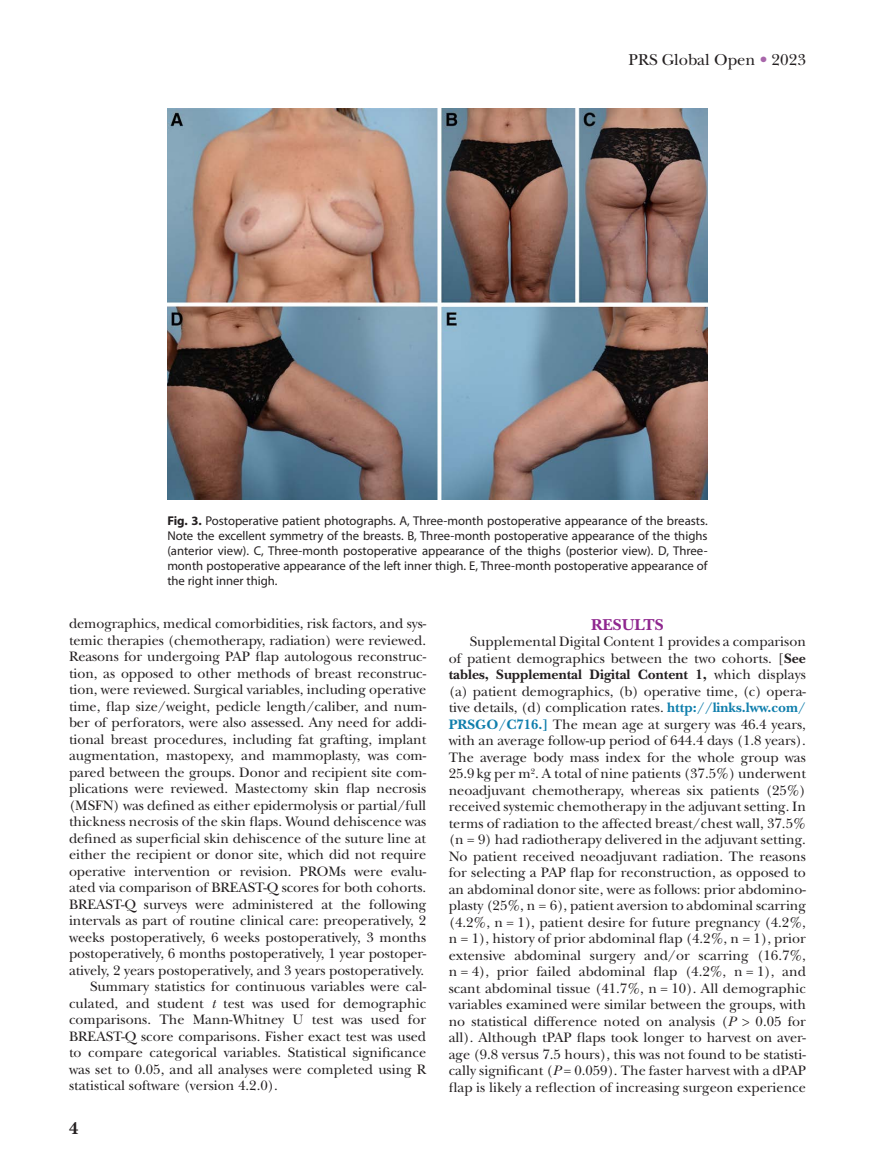
<style>
.page{position:relative;width:878px;height:1175px;background:#fff}
.page>*{position:absolute;margin:0;border:0;box-sizing:border-box;transform-origin:0 0}
.t1{font:700 18px "New Baskerville Std";color:#231f20}
.t2{font:16.5px "New Baskerville Std";color:#231f20}
.t3{font:700 16.5px "New Baskerville Std";color:#8f278f}
.t4{font:14.25px/16.5px "New Baskerville Std";letter-spacing:-.005em;color:#231f20;text-align:justify}
.t5{font:12.75px/15px "Myriad Pro";color:#231f20;text-align:justify}
.s1{color:#a866aa}
.s2{font-weight:700}
.s3{font-style:italic}
.s4{font-weight:700;color:#0f7eac}
</style>
<div class="page">
<img style="left:167px;top:108px;width:540px;height:391px">
<p class="t2" style="left:628px;top:50px;width:179px">PRS Global Open <span class="s1">•</span> 2023</p>
<p class="t5" style="left:167px;top:513px;width:542px"><span class="s2">Fig. 3.</span> Postoperative patient photographs. A, Three-month postoperative appearance of the breasts.<br>Note the excellent symmetry of the breasts. B, Three-month postoperative appearance of the thighs (anterior view). C, Three-month postoperative appearance of the thighs (posterior view). D, Three&shy;month postoperative appearance of the left inner thigh. E, Three-month postoperative appearance of the right inner thigh.</p>
<p class="t4" style="left:69px;top:615px;width:359px">demographics, medical comorbidities, risk factors, and sys-</p>
<p class="t4" style="left:69px;top:632px;width:358px">temic therapies (chemotherapy, radiation) were reviewed.</p>
<p class="t4" style="left:69px;top:648px;width:359px">Reasons for undergoing PAP flap autologous reconstruc-</p>
<p class="t4" style="left:69px;top:665px;width:358px">tion, as opposed to other methods of breast reconstruc-</p>
<p class="t4" style="left:69px;top:681px;width:358px">tion, were reviewed. Surgical variables, including operative</p>
<p class="t4" style="left:69px;top:698px;width:359px">time, flap size/weight, pedicle length/caliber, and num-</p>
<p class="t4" style="left:69px;top:714px;width:358px">ber of perforators, were also assessed. Any need for addi-</p>
<p class="t4" style="left:69px;top:731px;width:359px">tional breast procedures, including fat grafting, implant</p>
<p class="t4" style="left:69px;top:747px;width:359px">augmentation, mastopexy, and mammoplasty, was com-</p>
<p class="t4" style="left:69px;top:764px;width:359px">pared between the groups. Donor and recipient site com-</p>
<p class="t4" style="left:69px;top:780px;width:359px">plications were reviewed. Mastectomy skin flap necrosis</p>
<p class="t4" style="left:69px;top:797px;width:359px">(MSFN) was defined as either epidermolysis or partial/full</p>
<p class="t4" style="left:69px;top:813px;width:359px">thickness necrosis of the skin flaps. Wound dehiscence was</p>
<p class="t4" style="left:69px;top:830px;width:358px">defined as superficial skin dehiscence of the suture line at</p>
<p class="t4" style="left:69px;top:846px;width:359px">either the recipient or donor site, which did not require</p>
<p class="t4" style="left:69px;top:863px;width:359px">operative intervention or revision. PROMs were evalu-</p>
<p class="t4" style="left:69px;top:879px;width:359px">ated via comparison of BREAST-Q scores for both cohorts.</p>
<p class="t4" style="left:69px;top:896px;width:359px">BREAST-Q surveys were administered at the following</p>
<p class="t4" style="left:69px;top:912px;width:358px">intervals as part of routine clinical care: preoperatively, 2</p>
<p class="t4" style="left:69px;top:929px;width:358px">weeks postoperatively, 6 weeks postoperatively, 3 months</p>
<p class="t4" style="left:69px;top:945px;width:359px">postoperatively, 6 months postoperatively, 1 year postoper-</p>
<p class="t4" style="left:69px;top:962px;width:357px">atively, 2 years postoperatively, and 3 years postoperatively.</p>
<p class="t4" style="left:90px;top:978px;width:338px">Summary statistics for continuous variables were cal-</p>
<p class="t4" style="left:69px;top:995px;width:359px">culated, and student <span class="s3">t</span> test was used for demographic</p>
<p class="t4" style="left:69px;top:1011px;width:359px">comparisons. The Mann-Whitney U test was used for</p>
<p class="t4" style="left:69px;top:1028px;width:358px">BREAST-Q score comparisons. Fisher exact test was used</p>
<p class="t4" style="left:69px;top:1044px;width:359px">to compare categorical variables. Statistical significance</p>
<p class="t4" style="left:69px;top:1061px;width:358px">was set to 0.05, and all analyses were completed using R</p>
<p class="t4" style="left:69px;top:1077px;width:210px">statistical software (version 4.2.0).</p>
<p class="t1" style="left:69px;top:1118px;width:11px">4</p>
<p class="t3" style="left:591px;top:614px;width:74px">RESULTS</p>
<p class="t4" style="left:448px;top:633px;width:359px;text-indent:21px">Supplemental Digital Content 1 provides a comparison of patient demographics between the two cohorts. [<span class="s2">See tables, Supplemental Digital Content 1,</span> which displays (a) patient demographics, (b) operative time, (c) opera&shy;tive details, (d) complication rates. <span class="s4">http://links.lww.com/ PRSGO/C716.]</span> The mean age at surgery was 46.4 years, with an average follow-up period of 644.4 days (1.8 years).<br>The average body mass index for the whole group was 25.9kg per m<sup>2</sup>. A total of nine patients (37.5%) underwent neoadjuvant chemotherapy, whereas six patients (25%) received systemic chemotherapy in the adjuvant setting. In terms of radiation to the affected breast/chest wall, 37.5% (n = 9) had radiotherapy delivered in the adjuvant setting.<br>No patient received neoadjuvant radiation. The reasons for selecting a PAP flap for reconstruction, as opposed to an abdominal donor site, were as follows: prior abdomino&shy;plasty (25%, n = 6), patient aversion to abdominal scarring (4.2%, n = 1), patient desire for future pregnancy (4.2%, n = 1), history of prior abdominal flap (4.2%, n = 1), prior extensive abdominal surgery and/or scarring (16.7%, n = 4), prior failed abdominal flap (4.2%, n = 1), and scant abdominal tissue (41.7%, n = 10). All demographic variables examined were similar between the groups, with no statistical difference noted on analysis (<span class="s3">P</span> &gt; 0.05 for all). Although tPAP flaps took longer to harvest on aver&shy;age (9.8 versus 7.5 hours), this was not found to be statisti&shy;cally significant (<span class="s3">P</span> = 0.059). The faster harvest with a dPAP flap is likely a reflection of increasing surgeon experience</p>
</div>
